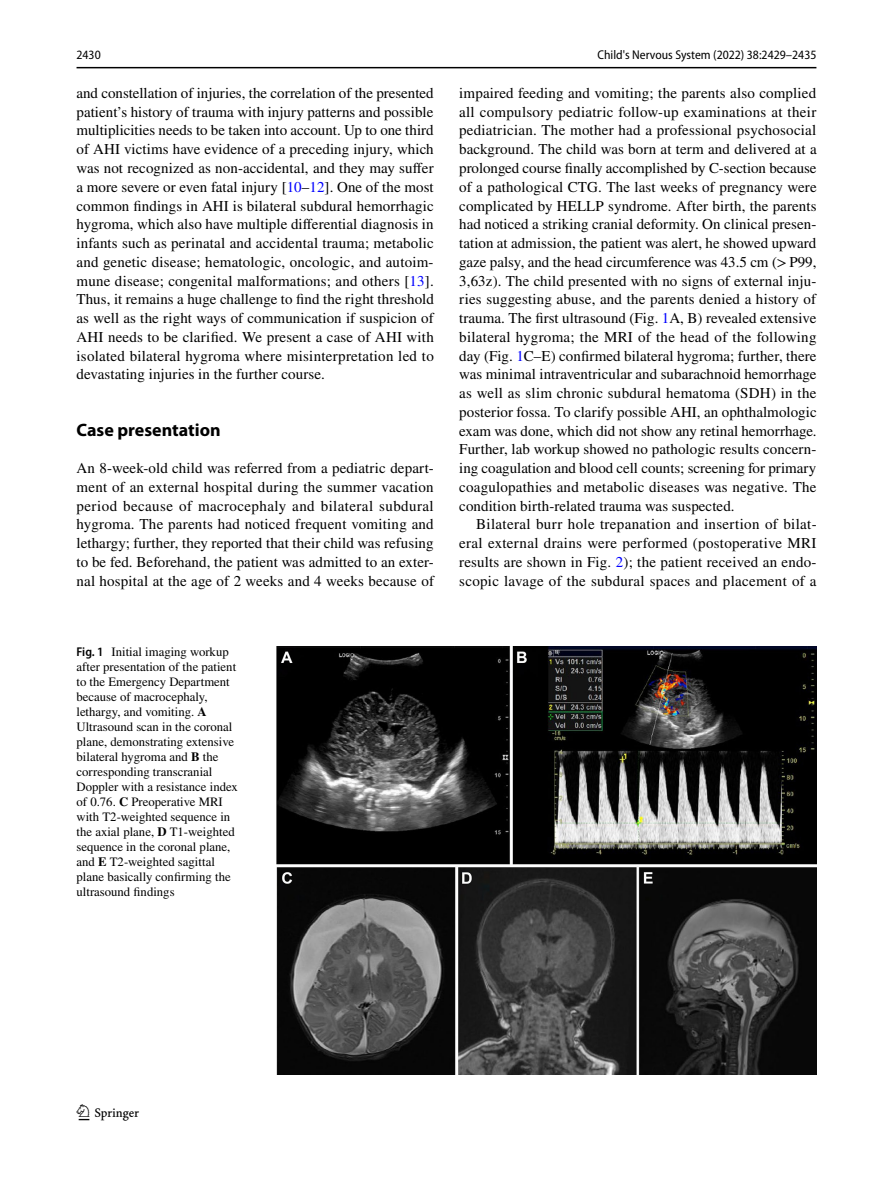
<style>
.page{position:relative;width:893px;height:1187px;background:#fff}
.page>*{position:absolute;margin:0;border:0;box-sizing:border-box;transform-origin:0 0}
.t1{font:22.5px "Springnew Regular 2";color:#000}
.t2{font:700 18px "Myriad Pro";color:#000}
.t3{font:15px/18.8px "STIX";letter-spacing:.01em;color:#000;text-align:justify}
.t4{font:12.75px/15px "STIX";color:#000}
.t5{font:semi-condensed 12.75px "Myriad Pro";color:#000}
.s1{color:#00f}
.s2{font-family:"Myriad Pro";font-weight:600;font-stretch:semi-condensed}
.s3{font-weight:700}
</style>
<div class="page">
<hr style="left:77px;top:67px;width:739px;height:1px;background:#000">
<img style="left:276px;top:646px;width:540px;height:427px">
<p class="t5" style="left:77px;top:48px;width:26px">2430</p>
<p class="t5" style="left:597px;top:48px;width:220px">Child's Nervous System (2022) 38:2429–2435</p>
<p class="t3" style="left:77px;top:84px;width:359px">and constellation of injuries, the correlation of the presented patient’s history of trauma with injury patterns and possible multiplicities needs to be taken into account. Up to one third of AHI victims have evidence of a preceding injury, which was not recognized as non-accidental, and they may suffer a more severe or even fatal injury [<span class="s1">10</span>–<span class="s1">12</span>]. One of the most common findings in AHI is bilateral subdural hemorrhagic hygroma, which also have multiple differential diagnosis in infants such as perinatal and accidental trauma; metabolic and genetic disease; hematologic, oncologic, and autoim&shy;mune disease; congenital malformations; and others [<span class="s1">13</span>].<br>Thus, it remains a huge challenge to find the right threshold as well as the right ways of communication if suspicion of AHI needs to be clarified. We present a case of AHI with isolated bilateral hygroma where misinterpretation led to devastating injuries in the further course.</p>
<p class="t2" style="left:77px;top:418px;width:146px">Case presentation</p>
<p class="t3" style="left:77px;top:459px;width:359px">An 8-week-old child was referred from a pediatric depart&shy;ment of an external hospital during the summer vacation period because of macrocephaly and bilateral subdural hygroma. The parents had noticed frequent vomiting and lethargy; further, they reported that their child was refusing to be fed. Beforehand, the patient was admitted to an exter&shy;nal hospital at the age of 2 weeks and 4 weeks because of</p>
<p class="t4" style="left:77px;top:645px;width:163px"><span class="s2">Fig. 1</span> Initial imaging workup after presentation of the patient to the Emergency Department because of macrocephaly, lethargy, and vomiting. <span class="s3">A<br></span>Ultrasound scan in the coronal plane, demonstrating extensive bilateral hygroma and <span class="s3">B</span> the corresponding transcranial<br>Doppler with a resistance index of 0.76. <span class="s3">C</span> Preoperative MRI with T2-weighted sequence in the axial plane, <span class="s3">D</span> T1-weighted sequence in the coronal plane, and <span class="s3">E</span> T2-weighted sagittal plane basically confirming the ultrasound findings</p>
<p class="t3" style="left:459px;top:84px;width:359px">impaired feeding and vomiting; the parents also complied all compulsory pediatric follow-up examinations at their pediatrician. The mother had a professional psychosocial background. The child was born at term and delivered at a prolonged course finally accomplished by C-section because of a pathological CTG. The last weeks of pregnancy were complicated by HELLP syndrome. After birth, the parents had noticed a striking cranial deformity. On clinical presen&shy;tation at admission, the patient was alert, he showed upward gaze palsy, and the head circumference was 43.5 cm (&gt;P99, 3,63z). The child presented with no signs of external inju&shy;ries suggesting abuse, and the parents denied a history of trauma. The first ultrasound (Fig. <span class="s1">1</span>A, B) revealed extensive bilateral hygroma; the MRI of the head of the following day (Fig. <span class="s1">1</span>C–E) confirmed bilateral hygroma; further, there was minimal intraventricular and subarachnoid hemorrhage as well as slim chronic subdural hematoma (SDH) in the posterior fossa. To clarify possible AHI, an ophthalmologic exam was done, which did not show any retinal hemorrhage.<br>Further, lab workup showed no pathologic results concern&shy;ing coagulation and blood cell counts; screening for primary coagulopathies and metabolic diseases was negative. The condition birth-related trauma was suspected.</p>
<p class="t3" style="left:459px;top:516px;width:359px;text-indent:17px">Bilateral burr hole trepanation and insertion of bilat&shy;eral external drains were performed (postoperative MRI results are shown in Fig. <span class="s1">2</span>); the patient received an endo&shy;scopic lavage of the subdural spaces and placement of a</p>
<h1 class="t1" style="left:79px;top:1104px;width:62px">1 3</h1>
</div>
